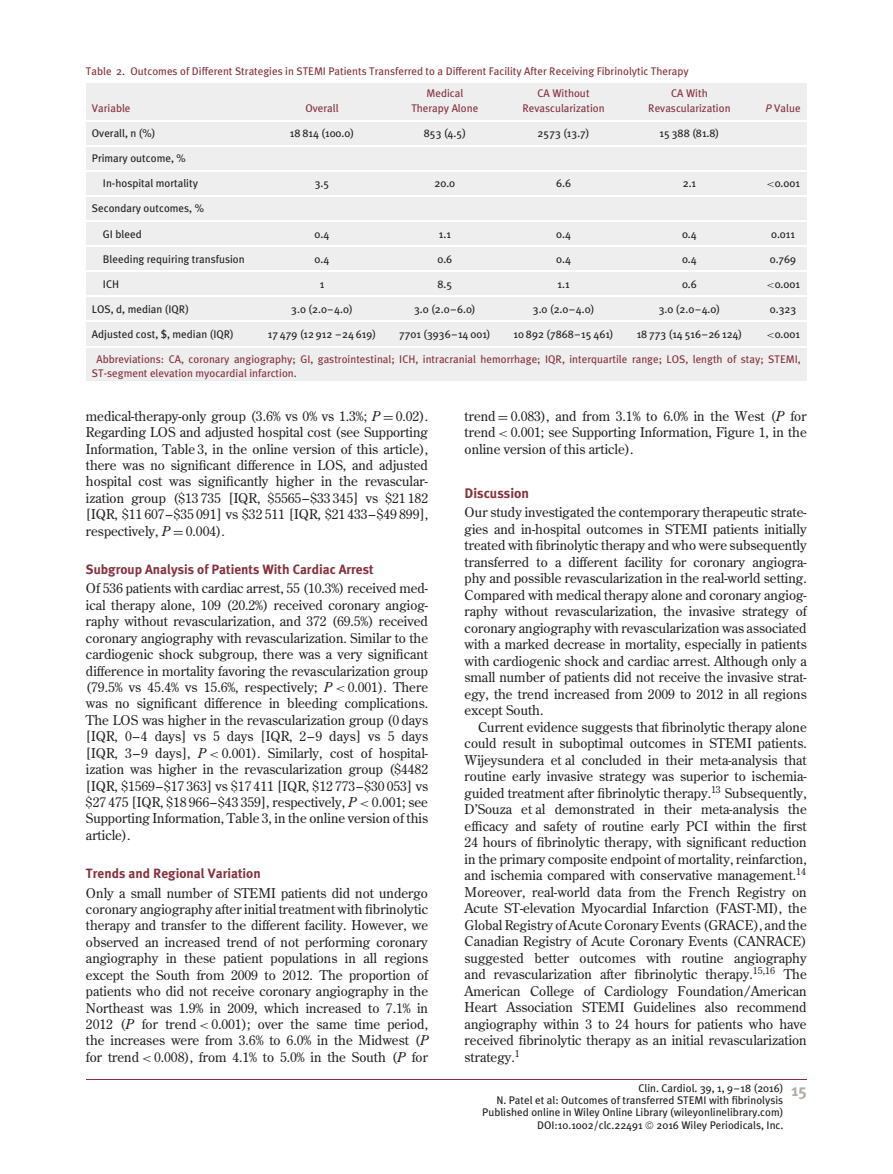
<style>
.page{position:relative;width:893px;height:1174px;background:#fff}
.page>*{position:absolute;margin:0;border:0;box-sizing:border-box;transform-origin:0 0}
.t1{font:700 13.95px "Meta Plus";color:#84313d}
.t2{font:13.5px/16.5px "Century Old Style";color:#231f20;text-align:justify}
.t3{font:700 13.5px "Meta Plus";color:#84313d}
.t4{font:11.1px "Meta Plus";color:#231f20}
.t5{font:11.1px/15.1px "Meta Plus";color:#84313d;text-align:center}
.s1{font-style:italic}
.s2{font-family:"MTMI"}
.s3{font-family:"MTSY"}
.s4{font-weight:700;font-size:16.8px;color:#b6aca4}
</style>
<div class="page">
<div style="left:86px;top:83px;width:721px;height:297px;background:#eeeeef"></div>
<hr style="left:86px;top:120px;width:721px;height:1px;background:#fff">
<hr style="left:86px;top:145px;width:721px;height:1px;background:#fff">
<hr style="left:86px;top:170px;width:721px;height:1px;background:#fff">
<hr style="left:86px;top:195px;width:721px;height:1px;background:#fff">
<hr style="left:86px;top:220px;width:721px;height:2px;background:#fff">
<hr style="left:86px;top:246px;width:721px;height:1px;background:#fff">
<hr style="left:86px;top:271px;width:721px;height:1px;background:#fff">
<hr style="left:86px;top:296px;width:721px;height:1px;background:#fff">
<hr style="left:86px;top:321px;width:721px;height:1px;background:#fff">
<hr style="left:86px;top:346px;width:721px;height:1px;background:#fff">
<hr style="left:86px;top:1079px;width:721px;height:1px;background:#84313d">
<p class="t5" style="left:86px;top:64px;width:604px">Table 2. Outcomes of Different Strategies in STEMI Patients Transferred to a Different Facility After Receiving Fibrinolytic Therapy</p>
<p class="t5" style="left:92px;top:101px;width:40px">Variable</p>
<p class="t5" style="left:305px;top:101px;width:35px">Overall</p>
<p class="t5" style="left:411px;top:86px;width:68px">Medical<br>Therapy Alone</p>
<p class="t5" style="left:522px;top:86px;width:84px">CA Without<br>Revascularization</p>
<p class="t5" style="left:648px;top:86px;width:84px">CA With<br>Revascularization</p>
<p class="t5" style="left:765px;top:101px;width:37px"><span class="s1">P</span> Value</p>
<p class="t4" style="left:92px;top:129px;width:65px">Overall, n (%)</p>
<p class="t4" style="left:290px;top:129px;width:66px">18 814 (100.0)</p>
<p class="t4" style="left:424px;top:129px;width:44px">853 (4.5)</p>
<p class="t4" style="left:538px;top:129px;width:53px">2573 (13.7)</p>
<p class="t4" style="left:660px;top:129px;width:61px">15 388 (81.8)</p>
<p class="t4" style="left:92px;top:154px;width:95px">Primary outcome, %</p>
<p class="t4" style="left:103px;top:179px;width:96px">In-hospital mortality</p>
<p class="t4" style="left:315px;top:179px;width:16px">3.5</p>
<p class="t4" style="left:434px;top:179px;width:22px">20.0</p>
<p class="t4" style="left:556px;top:179px;width:16px">6.6</p>
<p class="t4" style="left:683px;top:179px;width:15px">2.1</p>
<p class="t4" style="left:766px;top:179px;width:35px"><span class="s2">&lt;</span>0.001</p>
<p class="t4" style="left:92px;top:204px;width:114px">Secondary outcomes, %</p>
<p class="t4" style="left:103px;top:229px;width:40px">GI bleed</p>
<p class="t4" style="left:315px;top:229px;width:16px">0.4</p>
<p class="t4" style="left:439px;top:229px;width:14px">1.1</p>
<p class="t4" style="left:556px;top:229px;width:16px">0.4</p>
<p class="t4" style="left:682px;top:229px;width:16px">0.4</p>
<p class="t4" style="left:771px;top:229px;width:25px">0.011</p>
<p class="t4" style="left:103px;top:254px;width:143px">Bleeding requiring transfusion</p>
<p class="t4" style="left:315px;top:254px;width:16px">0.4</p>
<p class="t4" style="left:437px;top:254px;width:16px">0.6</p>
<p class="t4" style="left:556px;top:254px;width:16px">0.4</p>
<p class="t4" style="left:682px;top:254px;width:16px">0.4</p>
<p class="t4" style="left:770px;top:254px;width:28px">0.769</p>
<p class="t4" style="left:103px;top:279px;width:18px">ICH</p>
<p class="t4" style="left:320px;top:279px;width:6px">1</p>
<p class="t4" style="left:437px;top:279px;width:16px">8.5</p>
<p class="t4" style="left:558px;top:279px;width:14px">1.1</p>
<p class="t4" style="left:682px;top:279px;width:16px">0.6</p>
<p class="t4" style="left:766px;top:279px;width:35px"><span class="s2">&lt;</span>0.001</p>
<p class="t4" style="left:92px;top:304px;width:99px">LOS, d, median (IQR)</p>
<p class="t4" style="left:291px;top:304px;width:63px">3.0 (2.0–4.0)</p>
<p class="t4" style="left:414px;top:304px;width:63px">3.0 (2.0–6.0)</p>
<p class="t4" style="left:533px;top:304px;width:63px">3.0 (2.0–4.0)</p>
<p class="t4" style="left:659px;top:304px;width:63px">3.0 (2.0–4.0)</p>
<p class="t4" style="left:770px;top:304px;width:28px">0.323</p>
<p class="t4" style="left:92px;top:329px;width:143px">Adjusted cost, $, median (IQR)</p>
<p class="t4" style="left:268px;top:329px;width:110px">17 479 (12 912 –24 619)</p>
<p class="t4" style="left:399px;top:329px;width:93px">7701 (3936–14 001)</p>
<p class="t4" style="left:514px;top:329px;width:101px">10 892 (7868–15 461)</p>
<p class="t4" style="left:637px;top:329px;width:107px">18 773 (14 516–26 124)</p>
<p class="t4" style="left:766px;top:329px;width:35px"><span class="s2">&lt;</span>0.001</p>
<p class="t5" style="left:92px;top:352px;width:710px;line-height:14.1px;text-align:left;text-indent:4px">Abbreviations: CA, coronary angiography; GI, gastrointestinal; ICH, intracranial hemorrhage; IQR, interquartile range; LOS, length of stay; STEMI,<br>ST-segment elevation myocardial infarction.</p>
<p class="t2" style="left:86px;top:408px;width:344px">medical-therapy-only group (3.6% vs 0% vs 1.3%; <span class="s1">P</span> <span class="s3">=</span> 0.02).<br>Regarding LOS and adjusted hospital cost (see Supporting Information, Table 3, in the online version of this article), there was no significant difference in LOS, and adjusted hospital cost was significantly higher in the revascular&shy;ization group ($13 735 [IQR, $5565–$33 345] vs $21 182 [IQR, $11 607–$35 091] vs $32 511 [IQR, $21 433–$49 899], respectively, <span class="s1">P</span> <span class="s3">=</span> 0.004).</p>
<p class="t3" style="left:86px;top:564px;width:289px">Subgroup Analysis of Patients With Cardiac Arrest</p>
<p class="t2" style="left:86px;top:581px;width:344px">Of 536 patients with cardiac arrest, 55 (10.3%) received med&shy;ical therapy alone, 109 (20.2%) received coronary angiog&shy;raphy without revascularization, and 372 (69.5%) received coronary angiography with revascularization. Similar to the cardiogenic shock subgroup, there was a very significant difference in mortality favoring the revascularization group (79.5% vs 45.4% vs 15.6%, respectively; <span class="s1">P</span> <span class="s2">&lt;</span> 0.001). There was no significant difference in bleeding complications.<br>The LOS was higher in the revascularization group (0 days [IQR, 0–4 days] vs 5 days [IQR, 2–9 days] vs 5 days [IQR, 3–9 days], <span class="s1">P</span> <span class="s2">&lt;</span> 0.001). Similarly, cost of hospital&shy;ization was higher in the revascularization group ($4482 [IQR, $1569–$17 363] vs $17 411 [IQR, $12 773–$30 053] vs $27 475 [IQR, $18 966–$43 359], respectively, <span class="s1">P</span> <span class="s2">&lt;</span> 0.001; see Supporting Information, Table 3, in the online version of this article).</p>
<p class="t3" style="left:86px;top:868px;width:176px">Trends and Regional Variation</p>
<p class="t2" style="left:86px;top:885px;width:344px">Only a small number of STEMI patients did not undergo coronary angiography after initial treatment with fibrinolytic therapy and transfer to the different facility. However, we observed an increased trend of not performing coronary angiography in these patient populations in all regions except the South from 2009 to 2012. The proportion of patients who did not receive coronary angiography in the Northeast was 1.9% in 2009, which increased to 7.1% in 2012 (<span class="s1">P</span> for trend <span class="s2">&lt;</span> 0.001); over the same time period, the increases were from 3.6% to 6.0% in the Midwest (<span class="s1">P </span>for trend <span class="s2">&lt;</span> 0.008), from 4.1% to 5.0% in the South (<span class="s1">P</span> for</p>
<p class="t2" style="left:465px;top:408px;width:344px">trend <span class="s3">=</span> 0.083), and from 3.1% to 6.0% in the West (<span class="s1">P</span> for trend <span class="s2">&lt;</span> 0.001; see Supporting Information, Figure 1, in the online version of this article).</p>
<p class="t1" style="left:465px;top:487px;width:66px">Discussion</p>
<p class="t2" style="left:465px;top:505px;width:344px">Our study investigated the contemporary therapeutic strate&shy;gies and in-hospital outcomes in STEMI patients initially treated with fibrinolytic therapy and who were subsequently transferred to a different facility for coronary angiogra&shy;phy and possible revascularization in the real-world setting.<br>Compared with medical therapy alone and coronary angiog&shy;raphy without revascularization, the invasive strategy of coronary angiography with revascularization was associated with a marked decrease in mortality, especially in patients with cardiogenic shock and cardiac arrest. Although only a small number of patients did not receive the invasive strat&shy;egy, the trend increased from 2009 to 2012 in all regions except South.</p>
<p class="t2" style="left:465px;top:719px;width:344px;text-indent:13px">Current evidence suggests that fibrinolytic therapy alone could result in suboptimal outcomes in STEMI patients.<br>Wijeysundera et al concluded in their meta-analysis that routine early invasive strategy was superior to ischemia&shy;guided treatment after fibrinolytic therapy.<sup>13</sup> Subsequently, D’Souza et al demonstrated in their meta-analysis the efficacy and safety of routine early PCI within the first 24 hours of fibrinolytic therapy, with significant reduction in the primary composite endpoint of mortality, reinfarction, and ischemia compared with conservative management.<sup>14<br></sup>Moreover, real-world data from the French Registry on Acute ST-elevation Myocardial Infarction (FAST-MI), the Global Registry of Acute Coronary Events (GRACE), and the Canadian Registry of Acute Coronary Events (CANRACE) suggested better outcomes with routine angiography and revascularization after fibrinolytic therapy.<sup>15,16</sup> The American College of Cardiology Foundation/American Heart Association STEMI Guidelines also recommend angiography within 3 to 24 hours for patients who have received fibrinolytic therapy as an initial revascularization strategy.<sup>1</sup></p>
<p class="t4" style="left:638px;top:1083px;width:170px">Clin. Cardiol. 39, 1, 9–18 (2016) <span class="s4">15</span></p>
<p class="t4" style="left:496px;top:1095px;width:288px">N. Patel et al: Outcomes of transferred STEMI with fibrinolysis</p>
<p class="t4" style="left:482px;top:1108px;width:303px">Published online in Wiley Online Library (wileyonlinelibrary.com)</p>
<p class="t4" style="left:537px;top:1120px;width:248px">DOI:10.1002/clc.22491 2016 Wiley Periodicals, Inc.</p>
</div>
